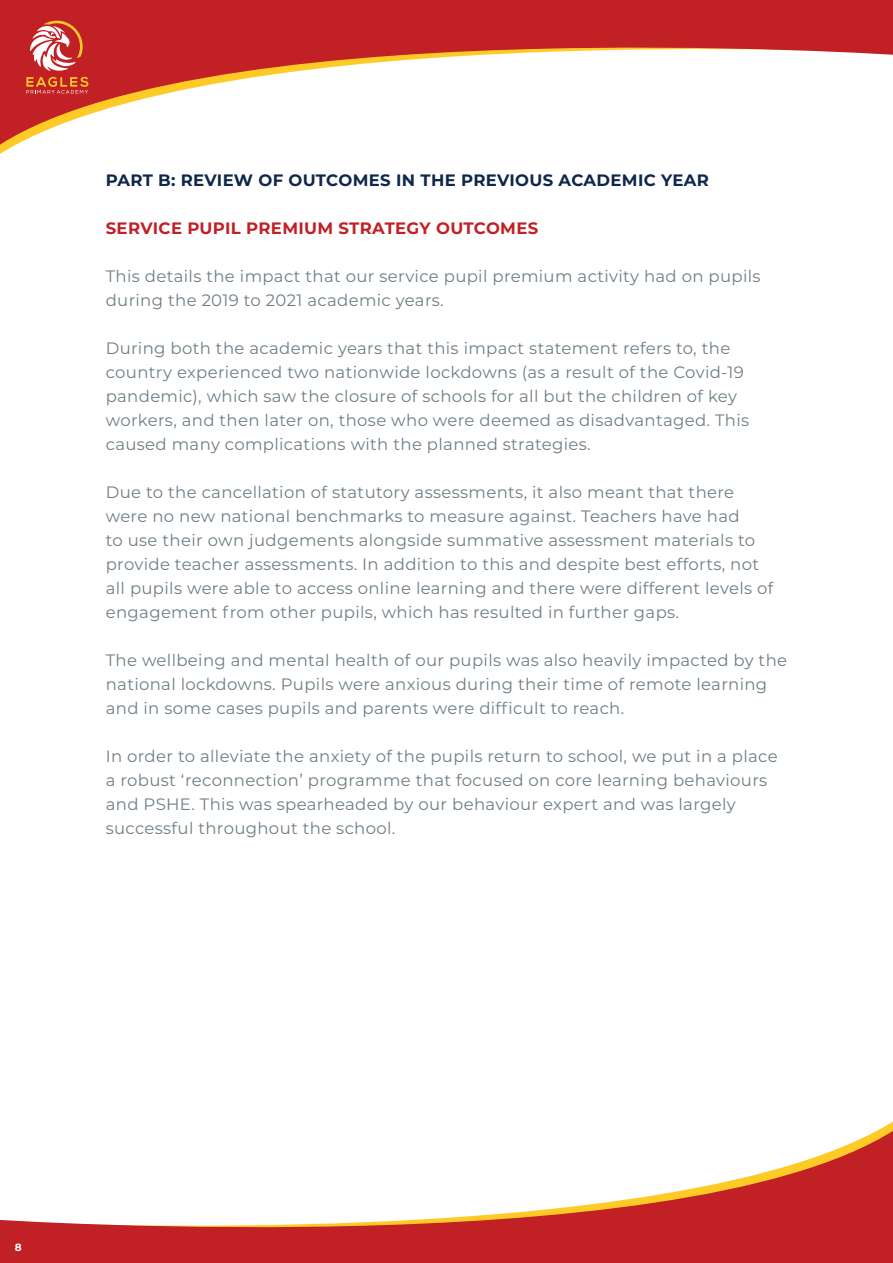
<style>
.page{position:relative;width:893px;height:1263px;background:#fff}
.page>*{position:absolute;margin:0;border:0;box-sizing:border-box;transform-origin:0 0}
.t1{font:16.5px/24px "Montserrat";letter-spacing:.02em;color:#6f7e86}
.t2{font:700 16.5px "Montserrat";letter-spacing:.02em;color:#0e274a}
.t3{font:700 16.5px "Montserrat";letter-spacing:.02em;color:#c12025}
.t4{font:700 10.5px "Montserrat";color:#fff}
</style>
<div class="page">
<svg style="left:0;top:0;width:893px;height:154px"></svg>
<svg style="left:0;top:1121px;width:893px;height:142px"></svg>
<svg style="left:26px;top:20px;width:62px;height:74px;background:#d25c51"></svg>
<p class="t2" style="left:106px;top:168px;width:605px">PART B: REVIEW OF OUTCOMES IN THE PREVIOUS ACADEMIC YEAR</p>
<p class="t3" style="left:106px;top:216px;width:434px">SERVICE PUPIL PREMIUM STRATEGY OUTCOMES</p>
<p class="t1" style="left:106px;top:264px;width:656px">This details the impact that our service pupil premium activity had on pupils during the 2019 to 2021 academic years.</p>
<p class="t1" style="left:106px;top:336px;width:645px">During both the academic years that this impact statement refers to, the country experienced two nationwide lockdowns (as a result of the Covid-19 pandemic), which saw the closure of schools for all but the children of key workers, and then later on, those who were deemed as disadvantaged. This caused many complications with the planned strategies.</p>
<p class="t1" style="left:106px;top:480px;width:669px">Due to the cancellation of statutory assessments, it also meant that there were no new national benchmarks to measure against. Teachers have had<br>to use their own judgements alongside summative assessment materials to provide teacher assessments. In addition to this and despite best efforts, not all pupils were able to access online learning and there were different levels of engagement from other pupils, which has resulted in further gaps.</p>
<p class="t1" style="left:106px;top:648px;width:683px">The wellbeing and mental health of our pupils was also heavily impacted by the national lockdowns. Pupils were anxious during their time of remote learning and in some cases pupils and parents were difficult to reach.</p>
<p class="t1" style="left:106px;top:744px;width:673px">In order to alleviate the anxiety of the pupils return to school, we put in a place a robust ‘reconnection’ programme that focused on core learning behaviours and PSHE. This was spearheaded by our behaviour expert and was largely successful throughout the school.</p>
<p class="t4" style="left:15px;top:1240px;width:8px">8</p>
</div>
